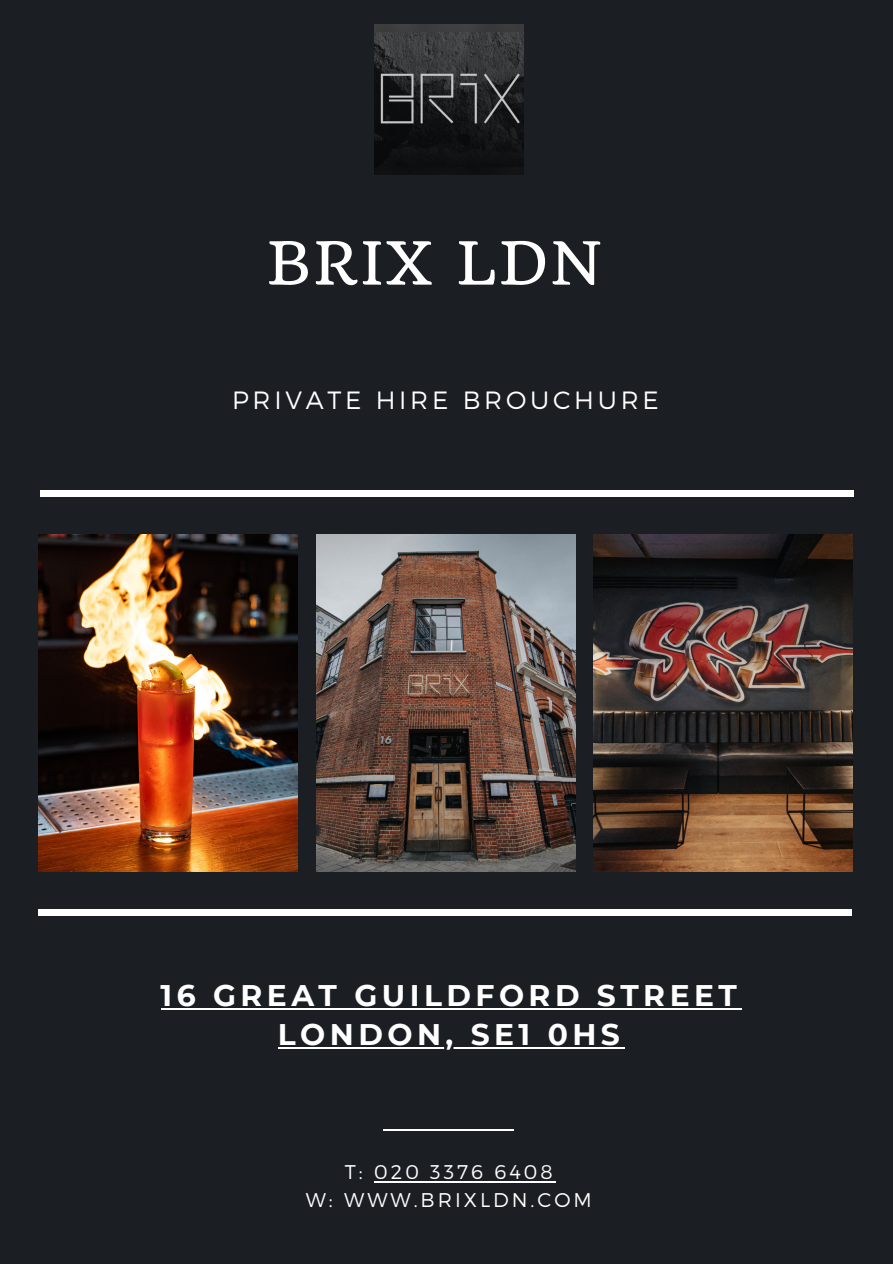
<style>
.page{position:relative;width:893px;height:1264px;background:#fff}
.page>*{position:absolute;margin:0;border:0;box-sizing:border-box;transform-origin:0 0}
.t1{font:57.9px "Quando";letter-spacing:.04em;color:#fff}
.t2{font:700 29.7px "Montserrat";letter-spacing:.15em;color:#fff}
.t3{font:300 24.9px "Montserrat";letter-spacing:.15em;color:#fff}
.t4{font:300 19.8px "Montserrat";letter-spacing:.15em;color:#fff}
</style>
<div class="page">
<div style="left:0;top:0;width:892px;height:1263px;background:#1b1e23"></div>
<img style="left:316px;top:534px;width:259px;height:337px">
<img style="left:38px;top:534px;width:259px;height:337px">
<img style="left:593px;top:534px;width:259px;height:337px">
<img style="left:374px;top:25px;width:150px;height:149px">
<div style="left:40px;top:490px;width:813px;height:6px;background:#fff"></div>
<div style="left:38px;top:909px;width:814px;height:7px;background:#fff"></div>
<hr style="left:161px;top:1007px;width:580px;height:2px;background:#fff">
<hr style="left:278px;top:1046px;width:346px;height:2px;background:#fff">
<hr style="left:374px;top:1180px;width:181px;height:2px;background:#fff">
<hr style="left:383px;top:1129px;width:130px;height:2px;background:#fff">
<p class="t1" style="left:267px;top:227px;width:335px">BRIX LDN</p>
<p class="t3" style="left:232px;top:383px;width:428px">PRIVATE HIRE BROUCHURE</p>
<p class="t2" style="left:161px;top:977px;width:577px">16 GREAT GUILDFORD STREET</p>
<h1 class="t2" style="left:278px;top:1016px;width:343px">LONDON, SE1 0HS</h1>
<h2 class="t4" style="left:345px;top:1159px;width:209px">T: 020 3376 6408</h2>
<h3 class="t4" style="left:306px;top:1187px;width:287px">W: WWW.BRIXLDN.COM</h3>
</div>
